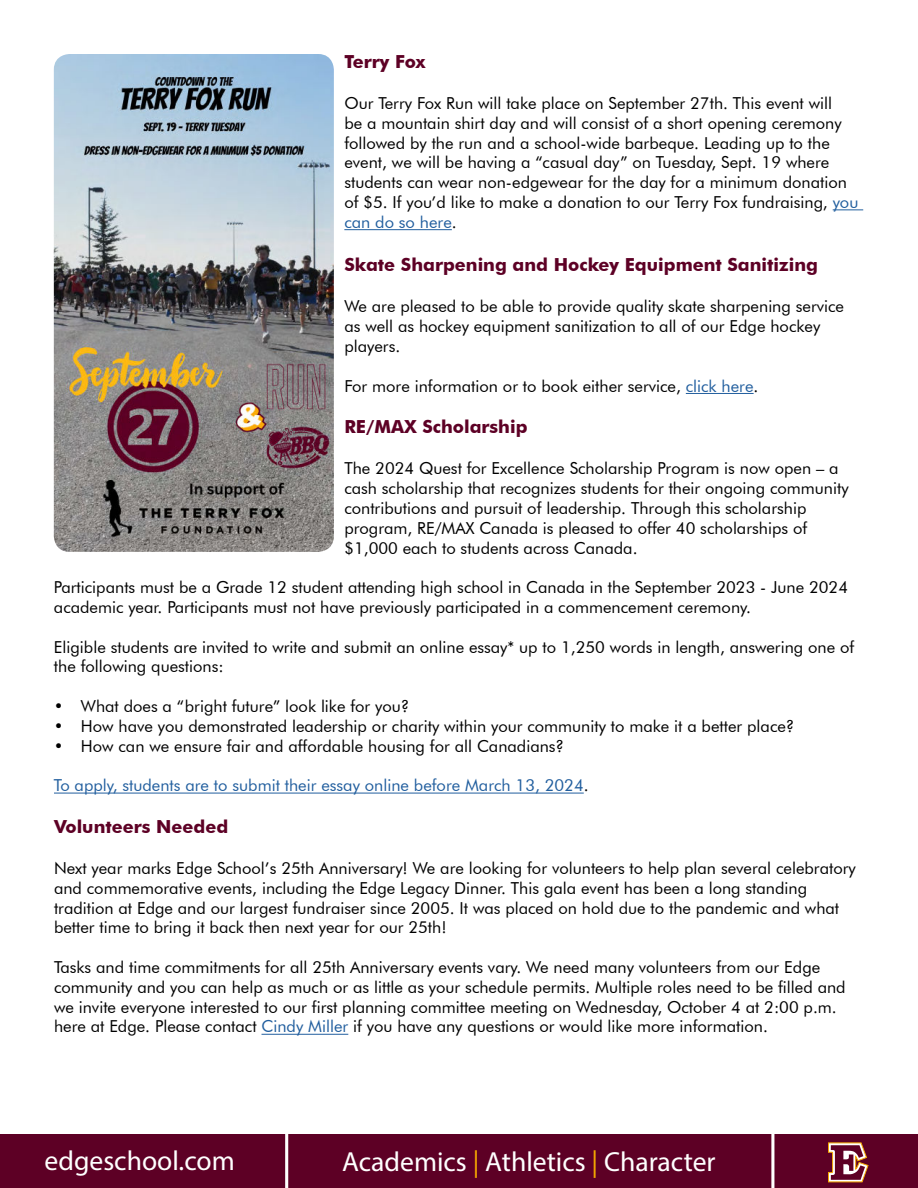
<style>
.page{position:relative;width:918px;height:1188px;background:#fff}
.page>*{position:absolute;margin:0;border:0;box-sizing:border-box;transform-origin:0 0}
.t1{font:27.6px "Myriad Pro";color:#fff}
.t2{font:700 18px "Futura BT";color:#5d0025}
.t3{font:16.5px/19.8px "Futura BT";color:#000}
.t4{font:16.5px "Futura BT";color:#215e9e}
.s1{color:#215e9e}
.s2{color:#000}
.s3{color:#f4a700}
</style>
<div class="page">
<hr style="left:833px;top:209px;width:30px;height:1px;background:#215e9e">
<hr style="left:344px;top:229px;width:108px;height:1px;background:#215e9e">
<hr style="left:686px;top:393px;width:68px;height:1px;background:#215e9e">
<hr style="left:54px;top:793px;width:530px;height:1px;background:#215e9e">
<hr style="left:262px;top:1034px;width:86px;height:1px;background:#215e9e">
<div style="left:0;top:1135px;width:918px;height:53px;background:#5d0025"></div>
<svg style="left:828px;top:1142px;width:41px;height:40px"></svg>
<hr style="left:285px;top:1130px;width:3px;height:58px;background:#fff">
<hr style="left:771px;top:1130px;width:3px;height:58px;background:#fff">
<img style="left:54px;top:54px;width:280px;height:498px">
<p class="t2" style="left:344px;top:54px;width:83px">Terry Fox</p>
<p class="t3" style="left:344px;top:95px;width:516px">Our Terry Fox Run will take place on September 27th. This event will<br>be a mountain shirt day and will consist of a short opening ceremony followed by the run and a school-wide barbeque. Leading up to the event, we will be having a “casual day” on Tuesday, Sept. 19 where students can wear non-edgewear for the day for a minimum donation of $5. If you’d like to make a donation to our Terry Fox fundraising, <span class="s1">you can do so here</span>.</p>
<p class="t2" style="left:344px;top:257px;width:475px">Skate Sharpening and Hockey Equipment Sanitizing</p>
<p class="t3" style="left:344px;top:298px;width:501px">We are pleased to be able to provide quality skate sharpening service as well as hockey equipment sanitization to all of our Edge hockey players.</p>
<p class="t3" style="left:344px;top:377px;width:416px">For more information or to book either service, <span class="s1">click here</span>.</p>
<p class="t2" style="left:344px;top:419px;width:185px">RE/MAX Scholarship</p>
<p class="t3" style="left:344px;top:460px;width:506px">The 2024 Quest for Excellence Scholarship Program is now open – a cash scholarship that recognizes students for their ongoing community contributions and pursuit of leadership. Through this scholarship program, RE/MAX Canada is pleased to offer 40 scholarships of $1,000 each to students across Canada.</p>
<p class="t3" style="left:54px;top:579px;width:796px">Participants must be a Grade 12 student attending high school in Canada in the September 2023 - June 2024 academic year. Participants must not have previously participated in a commencement ceremony.</p>
<p class="t3" style="left:54px;top:638px;width:802px">Eligible students are invited to write and submit an online essay* up to 1,250 words in length, answering one of the following questions:</p>
<p class="t3" style="left:54px;top:698px;width:357px">• What does a “bright future” look like for you?</p>
<p class="t3" style="left:54px;top:717px;width:742px">• How have you demonstrated leadership or charity within your community to make it a better place?</p>
<p class="t3" style="left:54px;top:737px;width:512px">• How can we ensure fair and affordable housing for all Canadians?</p>
<p class="t4" style="left:54px;top:778px;width:536px">To apply, students are to submit their essay online before March 13, 2024<span class="s2">.</span></p>
<p class="t2" style="left:54px;top:819px;width:176px">Volunteers Needed</p>
<p class="t3" style="left:54px;top:860px;width:803px">Next year marks Edge School’s 25th Anniversary! We are looking for volunteers to help plan several celebratory and commemorative events, including the Edge Legacy Dinner. This gala event has been a long standing tradition at Edge and our largest fundraiser since 2005. It was placed on hold due to the pandemic and what better time to bring it back then next year for our 25th!</p>
<p class="t3" style="left:54px;top:959px;width:793px">Tasks and time commitments for all 25th Anniversary events vary. We need many volunteers from our Edge community and you can help as much or as little as your schedule permits. Multiple roles need to be filled and we invite everyone interested to our first planning committee meeting on Wednesday, October 4 at 2:00 p.m. here at Edge. Please contact <span class="s1">Cindy Miller</span> if you have any questions or would like more information.</p>
<h1 class="t1" style="left:45px;top:1149px;width:192px">edgeschool.com</h1>
<h1 class="t1" style="left:342px;top:1150px;width:375px">Academics <span class="s3">|</span> Athletics <span class="s3">|</span> Character</h1>
</div>
